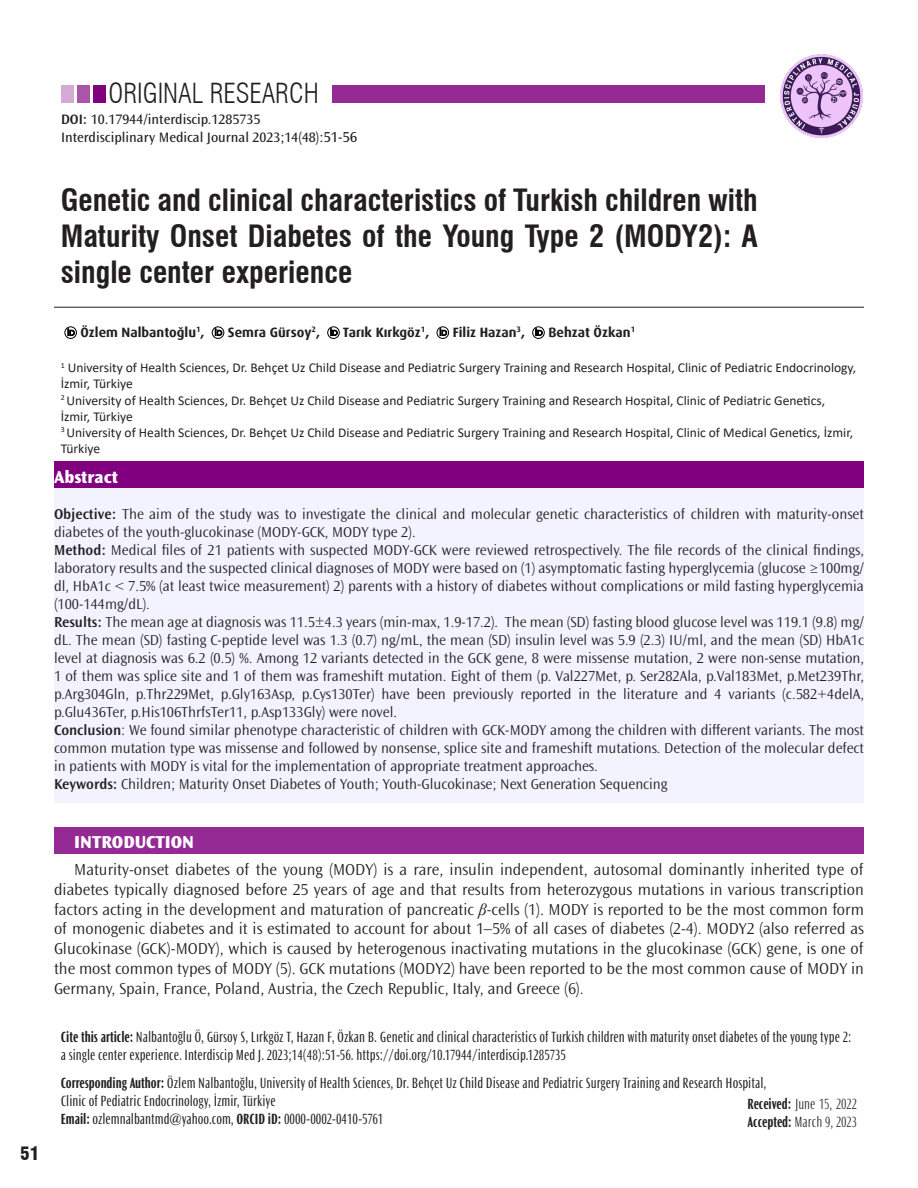
<style>
.page{position:relative;width:918px;height:1188px;background:#fff}
.page>*{position:absolute;margin:0;border:0;box-sizing:border-box;transform-origin:0 0}
.Makale_Ana_Başlık_EN{font:700 condensed 30px/36px "Swiss 721 BT";color:#231f20;text-align:justify}
.t1{font:300 condensed 27px "Swiss 721 BT";color:#231f20}
.Gövde_Başlık_1__Sevi{font:800 18px "Ocean Sans MT Pro";color:#fff}
.Abstract-EN{font:800 18px "Ocean Sans MT Pro";color:#fff}
.t2{font:900 condensed 18px "Swiss 721 BT";color:#231f20}
.Makale_Metni_Gövde-E{font:300 16.5px/19.8px "Ocean Sans MT Pro";color:#231f20;text-align:justify}
.Özet_Metin-EN{font:300 15px/18px "Ocean Sans MT Pro";color:#231f20;text-align:justify}
.Yazışma_Adresi{font:condensed 15px/18px "Ocean Sans MT Pro";color:#231f20}
.Geliş_Kabul_Tarihi{font:300 condensed 15px "Ocean Sans MT Pro";color:#231f20}
.DOI_url{font:14.25px "Ocean Sans Std";color:#231f20}
.DOI{font:14.25px "Ocean Sans Std";color:#231f20}
.Yazarın_Kurumu-EN{font:13.5px/16.2px "Calibri";color:#231f20}
.Yazar_İsimleri-EN{font:700 13.5px "FF Dax Pro";color:#231f20}
.s1{font-weight:600}
.s2{font-size:15px}
.s3{font-family:"Times New Roman";font-weight:400;font-style:italic}
.s4{font-weight:700}
</style>
<div class="page">
<hr style="left:54px;top:307px;width:810px;height:1px;background:#231f20">
<div style="left:64px;top:326px;width:13px;height:13px;border:1px solid #000;border-radius:50%"></div>
<svg style="left:68px;top:329px;width:7px;height:7px"></svg>
<div style="left:212px;top:326px;width:12px;height:13px;border:1px solid #000;border-radius:50%"></div>
<svg style="left:215px;top:329px;width:7px;height:7px"></svg>
<div style="left:327px;top:326px;width:13px;height:13px;border:1px solid #000;border-radius:50%"></div>
<svg style="left:331px;top:329px;width:6px;height:7px"></svg>
<div style="left:437px;top:326px;width:12px;height:13px;border:1px solid #000;border-radius:50%"></div>
<svg style="left:440px;top:329px;width:7px;height:7px"></svg>
<div style="left:532px;top:326px;width:13px;height:13px;border:1px solid #000;border-radius:50%"></div>
<svg style="left:536px;top:329px;width:6px;height:7px"></svg>
<div style="left:54px;top:464px;width:810px;height:339px;background:#f3f3ff"></div>
<div style="left:54px;top:462px;width:810px;height:26px;background:#800080"></div>
<div style="left:93px;top:85px;width:12px;height:18px;background:#800080"></div>
<div style="left:333px;top:86px;width:432px;height:17px;background:#952a95"></div>
<div style="left:77px;top:85px;width:12px;height:18px;background:#a5a"></div>
<div style="left:61px;top:85px;width:13px;height:18px;background:#d5aad5"></div>
<img style="left:780px;top:54px;width:83px;height:84px">
<div style="left:54px;top:827px;width:810px;height:26px;background:#952a95"></div>
<h2 class="t1" style="left:109px;top:77px;width:212px">ORIGINAL RESEARCH</h2>
<p class="DOI" style="left:61px;top:112px;width:201px"><span class="s1">DOI:</span> 10.17944/interdiscip.1285735</p>
<p class="DOI_url" style="left:61px;top:130px;width:298px">Interdisciplinary Medical Journal 2023;14(48):<span class="s2">51-56</span></p>
<p class="Makale_Ana_Başlık_EN" style="left:61px;top:182px;width:699px">Genetic and clinical characteristics of Turkish children with Maturity Onset Diabetes of the Young Type 2 (MODY2): A single center experience</p>
<p class="Yazar_İsimleri-EN" style="left:81px;top:323px;width:126px">Özlem Nalbantoğlu<sup>1</sup>,</p>
<p class="Yazar_İsimleri-EN" style="left:228px;top:323px;width:94px">Semra Gürsoy<sup>2</sup>,</p>
<p class="Yazar_İsimleri-EN" style="left:343px;top:323px;width:88px">Tarık Kırkgöz<sup>1</sup>,</p>
<p class="Yazar_İsimleri-EN" style="left:453px;top:323px;width:74px">Filiz Hazan<sup>3</sup>,</p>
<p class="Yazar_İsimleri-EN" style="left:548px;top:323px;width:88px">Behzat Özkan<sup>1</sup></p>
<p class="Yazarın_Kurumu-EN" style="left:61px;top:359px;width:797px"><sup>1</sup> University of Health Sciences, Dr. Behçet Uz Child Disease and Pediatric Surgery Training and Research Hospital, Clinic of Pediatric Endocrinology,<br>İzmir, Türkiye</p>
<p class="Yazarın_Kurumu-EN" style="left:61px;top:392px;width:766px"><sup>2</sup> University of Health Sciences, Dr. Behçet Uz Child Disease and Pediatric Surgery Training and Research Hospital, Clinic of Pediatric Genetics,<br>İzmir, Türkiye</p>
<p class="Yazarın_Kurumu-EN" style="left:61px;top:424px;width:794px"><sup>3</sup> University of Health Sciences, Dr. Behçet Uz Child Disease and Pediatric Surgery Training and Research Hospital, Clinic of Medical Genetics, İzmir,<br>Türkiye</p>
<p class="Abstract-EN" style="left:54px;top:466px;width:66px">Abstract</p>
<p class="Özet_Metin-EN" style="left:54px;top:505px;width:811px"><span class="s1">Objective:</span> The aim of the study was to investigate the clinical and molecular genetic characteristics of children with maturity-onset diabetes of the youth-glucokinase (MODY-GCK, MODY type 2).</p>
<p class="Özet_Metin-EN" style="left:54px;top:541px;width:812px"><span class="s1">Method:</span> Medical files of 21 patients with suspected MODY-GCK were reviewed retrospectively. The file records of the clinical findings, laboratory results and the suspected clinical diagnoses of MODY were based on (1) asymptomatic fasting hyperglycemia (glucose ≥100mg/ dl, HbA1c &lt; 7.5% (at least twice measurement) 2) parents with a history of diabetes without complications or mild fasting hyperglycemia (100-144mg/dL).</p>
<p class="Özet_Metin-EN" style="left:54px;top:613px;width:812px"><span class="s1">Results:</span> The mean age at diagnosis was 11.5±4.3 years (min-max, 1.9-17.2). The mean (SD) fasting blood glucose level was 119.1 (9.8) mg/ dL. The mean (SD) fasting C-peptide level was 1.3 (0.7) ng/mL, the mean (SD) insulin level was 5.9 (2.3) IU/ml, and the mean (SD) HbA1c level at diagnosis was 6.2 (0.5) %. Among 12 variants detected in the GCK gene, 8 were missense mutation, 2 were non-sense mutation, 1 of them was splice site and 1 of them was frameshift mutation. Eight of them (p. Val227Met, p. Ser282Ala, p.Val183Met, p.Met239Thr, p.Arg304Gln, p.Thr229Met, p.Gly163Asp, p.Cys130Ter) have been previously reported in the literature and 4 variants (c.582+4delA, p.Glu436Ter, p.His106ThrfsTer11, p.Asp133Gly) were novel.</p>
<p class="Özet_Metin-EN" style="left:54px;top:721px;width:812px"><span class="s1">Conclusion</span>: We found similar phenotype characteristic of children with GCK-MODY among the children with different variants. The most common mutation type was missense and followed by nonsense, splice site and frameshift mutations. Detection of the molecular defect in patients with MODY is vital for the implementation of appropriate treatment approaches.</p>
<p class="Özet_Metin-EN" style="left:54px;top:775px;width:615px"><span class="s1">Keywords:</span> Children; Maturity Onset Diabetes of Youth; Youth-Glucokinase; Next Generation Sequencing</p>
<p class="t2" style="left:20px;top:1143px;width:21px">51</p>
<p class="Gövde_Başlık_1__Sevi" style="left:74px;top:831px;width:121px">INTRODUCTION</p>
<p class="Makale_Metni_Gövde-E" style="left:54px;top:860px;width:812px;text-indent:20px">Maturity-onset diabetes of the young (MODY) is a rare, insulin independent, autosomal dominantly inherited type of diabetes typically diagnosed before 25 years of age and that results from heterozygous mutations in various transcription factors acting in the development and maturation of pancreatic <span class="s3">β</span>-cells (1). MODY is reported to be the most common form of monogenic diabetes and it is estimated to account for about 1–5% of all cases of diabetes (2-4). MODY2 (also referred as Glucokinase (GCK)-MODY), which is caused by heterogenous inactivating mutations in the glucokinase (GCK) gene, is one of the most common types of MODY (5). GCK mutations (MODY2) have been reported to be the most common cause of MODY in Germany, Spain, France, Poland, Austria, the Czech Republic, Italy, and Greece (6).</p>
<p class="Yazışma_Adresi" style="left:61px;top:1028px;width:792px"><span class="s4">Cite this article:</span> Nalbantoğlu Ö, Gürsoy S, Lırkgöz T, Hazan F, Özkan B. Genetic and clinical characteristics of Turkish children with maturity onset diabetes of the young type 2: a single center experience. Interdiscip Med J. 2023;14(48):51-56. https://doi.org/10.17944/interdiscip.1285735</p>
<p class="Geliş_Kabul_Tarihi" style="left:748px;top:1095px;width:111px"><span class="s4">Received:</span> June 15, 2022</p>
<p class="Geliş_Kabul_Tarihi" style="left:748px;top:1113px;width:111px"><span class="s4">Accepted:</span> March 9, 2023</p>
<p class="Yazışma_Adresi" style="left:61px;top:1074px;width:707px"><span class="s4">Corresponding Author:</span> Özlem Nalbantoğlu, University of Health Sciences, Dr. Behçet Uz Child Disease and Pediatric Surgery Training and Research Hospital,<br>Clinic of Pediatric Endocrinology, İzmir, Türkiye</p>
<p class="Yazışma_Adresi" style="left:61px;top:1110px;width:324px"><span class="s4">Email:</span> ozlemnalbantmd@yahoo.com, <span class="s4">ORCID iD:</span> 0000-0002-0410-5761</p>
</div>
